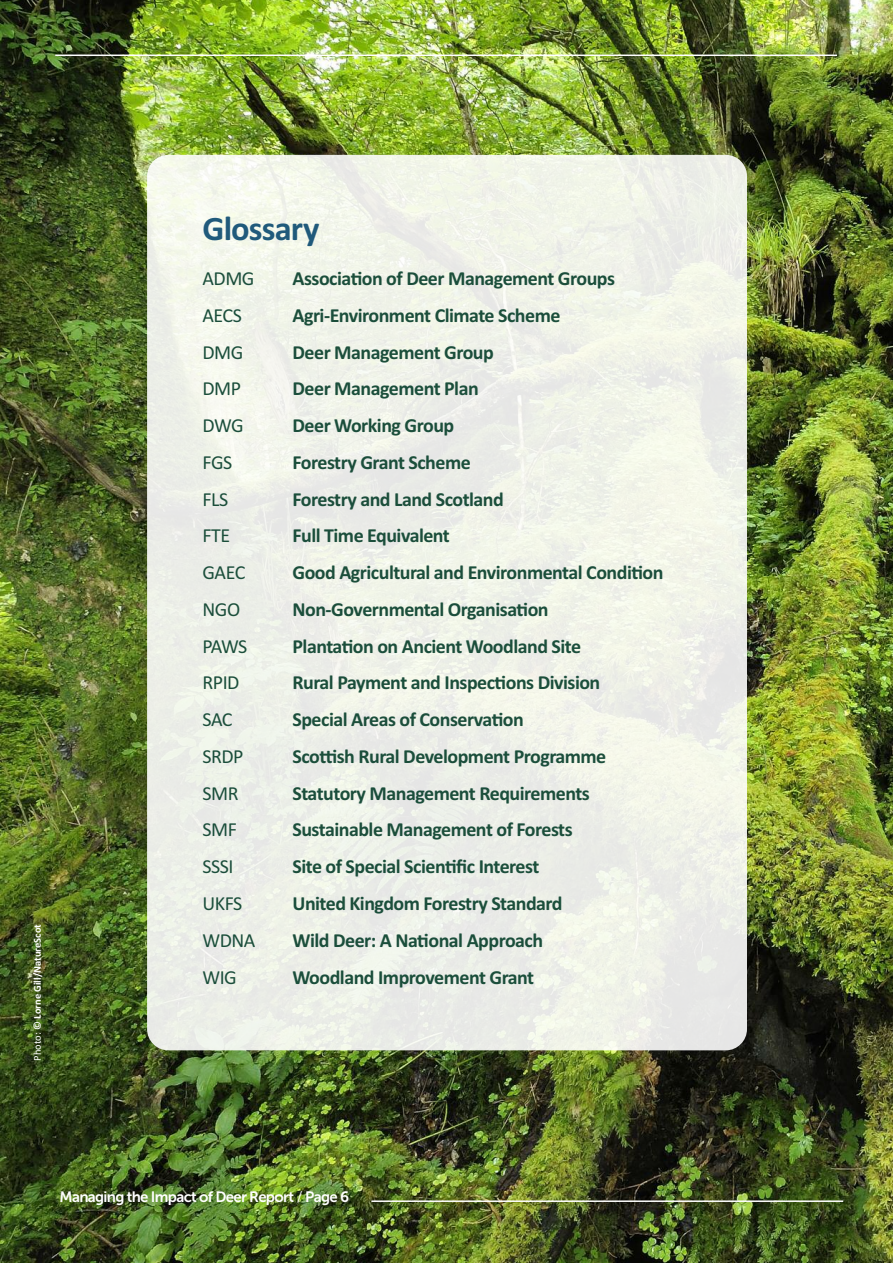
<style>
.page{position:relative;width:893px;height:1263px;background:#fff}
.page>*{position:absolute;margin:0;border:0;box-sizing:border-box;transform-origin:0 0}
.t1{font:700 34.5px "Calibri";letter-spacing:-.025em;color:#205a7b}
.t2{font:700 19.95px "Calibri";letter-spacing:-.025em;color:#1b4e3b}
.t3{font:19.95px "Calibri";letter-spacing:-.025em;color:#1b4e3b}
.t4{font:15px "Museo Sans 700";letter-spacing:-.045em;color:#fff}
.t5{font:700 10.5px "Calibri";color:#fff}
.s1{font-weight:400}
.s2{font-family:"Museo Sans 300"}
</style>
<div class="page">
<img style="left:0;top:0;width:893px;height:1263px">
<hr style="left:55px;top:55px;width:782px;height:1px;background:#fff">
<hr style="left:371px;top:1200px;width:472px;height:2px;background:#fff">
<div style="left:147px;top:155px;width:600px;height:895px;background:#eef1e8;border-radius:21px"></div>
<p class="t5" style="left:31px;top:1061px;width:138px;rotate:-90deg"><span class="s1">Photo:</span> © Lorne Gill/NatureScot</p>
<h1 class="t1" style="left:203px;top:208px;width:118px">Glossary</h1>
<p class="t3" style="left:203px;top:266px;width:53px">ADMG</p>
<p class="t2" style="left:292px;top:266px;width:324px">Association of Deer Management Groups</p>
<p class="t3" style="left:203px;top:303px;width:41px">AECS</p>
<p class="t2" style="left:292px;top:303px;width:269px">Agri-Environment Climate Scheme</p>
<p class="t3" style="left:203px;top:340px;width:42px">DMG</p>
<p class="t2" style="left:292px;top:340px;width:203px">Deer Management Group</p>
<p class="t3" style="left:203px;top:377px;width:40px">DMP</p>
<p class="t2" style="left:292px;top:377px;width:188px">Deer Management Plan</p>
<p class="t3" style="left:203px;top:413px;width:43px">DWG</p>
<p class="t2" style="left:292px;top:413px;width:163px">Deer Working Group</p>
<p class="t3" style="left:203px;top:450px;width:31px">FGS</p>
<p class="t2" style="left:292px;top:450px;width:180px">Forestry Grant Scheme</p>
<p class="t3" style="left:203px;top:487px;width:27px">FLS</p>
<p class="t2" style="left:292px;top:487px;width:213px">Forestry and Land Scotland</p>
<p class="t3" style="left:203px;top:524px;width:29px">FTE</p>
<p class="t2" style="left:292px;top:524px;width:159px">Full Time Equivalent</p>
<p class="t3" style="left:203px;top:561px;width:44px">GAEC</p>
<p class="t2" style="left:292px;top:561px;width:372px">Good Agricultural and Environmental Condition</p>
<p class="t3" style="left:203px;top:597px;width:39px">NGO</p>
<p class="t2" style="left:292px;top:597px;width:258px">Non-Governmental Organisation</p>
<p class="t3" style="left:203px;top:634px;width:46px">PAWS</p>
<p class="t2" style="left:292px;top:634px;width:290px">Plantation on Ancient Woodland Site</p>
<p class="t3" style="left:203px;top:671px;width:38px">RPID</p>
<p class="t2" style="left:292px;top:671px;width:309px">Rural Payment and Inspections Division</p>
<p class="t3" style="left:203px;top:708px;width:32px">SAC</p>
<p class="t2" style="left:292px;top:708px;width:233px">Special Areas of Conservation</p>
<p class="t3" style="left:203px;top:744px;width:43px">SRDP</p>
<p class="t2" style="left:292px;top:744px;width:315px">Scottish Rural Development Programme</p>
<p class="t3" style="left:203px;top:781px;width:38px">SMR</p>
<p class="t2" style="left:292px;top:781px;width:299px">Statutory Management Requirements</p>
<p class="t3" style="left:203px;top:818px;width:36px">SMF</p>
<p class="t2" style="left:292px;top:818px;width:282px">Sustainable Management of Forests</p>
<p class="t3" style="left:203px;top:855px;width:33px">SSSI</p>
<p class="t2" style="left:292px;top:855px;width:248px">Site of Special Scientific Interest</p>
<p class="t3" style="left:203px;top:891px;width:41px">UKFS</p>
<p class="t2" style="left:292px;top:891px;width:272px">United Kingdom Forestry Standard</p>
<p class="t3" style="left:203px;top:928px;width:54px">WDNA</p>
<p class="t2" style="left:292px;top:928px;width:252px">Wild Deer: A National Approach</p>
<p class="t3" style="left:203px;top:965px;width:36px">WIG</p>
<p class="t2" style="left:292px;top:965px;width:243px">Woodland Improvement Grant</p>
<p class="t4" style="left:60px;top:1188px;width:291px">Managing the Impact of Deer Report <span class="s2">/</span> Page 6</p>
</div>
